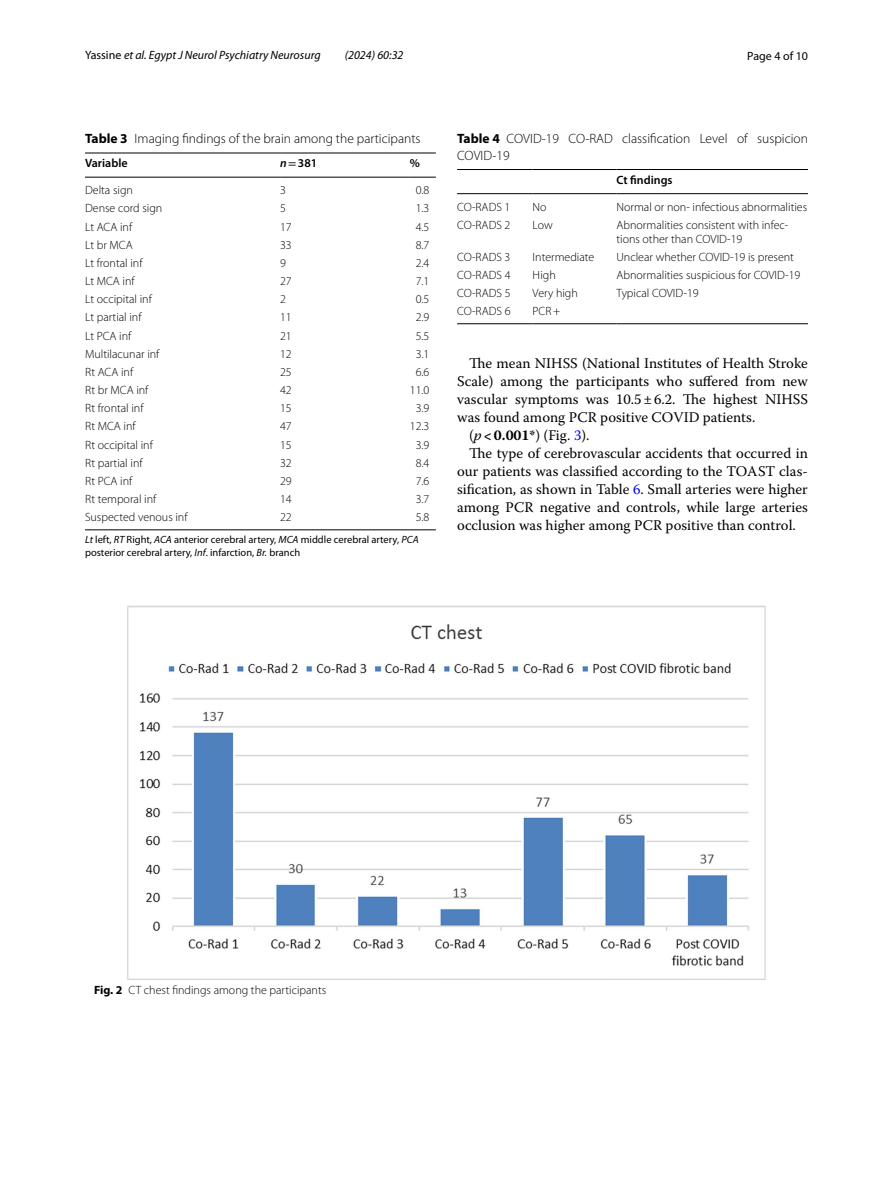
<style>
.page{position:relative;width:893px;height:1187px;background:#fff}
.page>*{position:absolute;margin:0;border:0;box-sizing:border-box;transform-origin:0 0}
.t1{font:14.7px "Warnock Pro";color:#000}
.t2{font:300 13.5px/16.5px "Myriad Pro";color:#000}
.t3{font:300 12px/13.5px "Myriad Pro";color:#000}
.t4{font:italic 12px "Myriad Pro";color:#000}
.t5{font:600 12px "Myriad Pro";color:#000}
.t6{font:12px "Myriad Pro";color:#000}
.t7{font:10.5px/12.8px "Myriad Pro";color:#000}
.s1{font-style:normal}
.s2{font-weight:700}
.s3{font-style:italic}
.s4{font-family:"STIX";font-weight:400}
.s5{color:#00f}
</style>
<div class="page">
<hr style="left:85px;top:153px;width:195px;height:1px;background:#000">
<hr style="left:85px;top:177px;width:195px;height:1px;background:#000">
<hr style="left:280px;top:153px;width:130px;height:1px;background:#000">
<hr style="left:280px;top:177px;width:130px;height:1px;background:#000">
<svg style="left:410px;top:153px;width:26px;height:1px"></svg>
<svg style="left:410px;top:177px;width:26px;height:1px"></svg>
<hr style="left:85px;top:529px;width:195px;height:1px;background:#000">
<hr style="left:280px;top:529px;width:130px;height:1px;background:#000">
<svg style="left:410px;top:529px;width:26px;height:1px"></svg>
<img style="left:128px;top:605px;width:637px;height:374px">
<hr style="left:457px;top:169px;width:76px;height:1px;background:#000">
<hr style="left:457px;top:193px;width:76px;height:1px;background:#000">
<hr style="left:533px;top:169px;width:83px;height:1px;background:#000">
<hr style="left:533px;top:193px;width:83px;height:1px;background:#000">
<hr style="left:616px;top:169px;width:192px;height:1px;background:#000">
<hr style="left:616px;top:193px;width:192px;height:1px;background:#000">
<hr style="left:457px;top:323px;width:76px;height:1px;background:#000">
<hr style="left:533px;top:323px;width:83px;height:1px;background:#000">
<hr style="left:616px;top:323px;width:192px;height:1px;background:#000">
<p class="t4" style="left:85px;top:48px;width:237px"><span class="s1">Yassine</span> et al. Egypt J Neurol Psychiatry Neurosurg</p>
<p class="t4" style="left:345px;top:48px;width:60px">(2024) 60:32</p>
<p class="t6" style="left:747px;top:48px;width:62px">Page 4 of 10</p>
<p class="t2" style="left:85px;top:130px;width:337px"><span class="s2">Table 3</span> Imaging findings of the brain among the participants</p>
<p class="t5" style="left:85px;top:156px;width:44px">Variable</p>
<p class="t5" style="left:280px;top:156px;width:39px"><span class="s3">n</span><span class="s4">=</span>381</p>
<p class="t5" style="left:410px;top:156px;width:12px">%</p>
<p class="t3" style="left:85px;top:184px;width:49px">Delta sign</p>
<p class="t3" style="left:280px;top:184px;width:7px">3</p>
<p class="t3" style="left:416px;top:184px;width:15px">0.8</p>
<p class="t3" style="left:85px;top:202px;width:79px">Dense cord sign</p>
<p class="t3" style="left:280px;top:202px;width:7px">5</p>
<p class="t3" style="left:416px;top:202px;width:15px">1.3</p>
<p class="t3" style="left:85px;top:220px;width:49px">Lt ACA inf</p>
<p class="t3" style="left:280px;top:220px;width:13px">17</p>
<p class="t3" style="left:416px;top:220px;width:15px">4.5</p>
<p class="t3" style="left:85px;top:238px;width:49px">Lt br MCA</p>
<p class="t3" style="left:280px;top:238px;width:13px">33</p>
<p class="t3" style="left:416px;top:238px;width:15px">8.7</p>
<p class="t3" style="left:85px;top:256px;width:59px">Lt frontal inf</p>
<p class="t3" style="left:280px;top:256px;width:7px">9</p>
<p class="t3" style="left:416px;top:256px;width:15px">2.4</p>
<p class="t3" style="left:85px;top:274px;width:51px">Lt MCA inf</p>
<p class="t3" style="left:280px;top:274px;width:13px">27</p>
<p class="t3" style="left:416px;top:274px;width:15px">7.1</p>
<p class="t3" style="left:85px;top:293px;width:68px">Lt occipital inf</p>
<p class="t3" style="left:280px;top:293px;width:7px">2</p>
<p class="t3" style="left:416px;top:293px;width:15px">0.5</p>
<p class="t3" style="left:85px;top:311px;width:58px">Lt partial inf</p>
<p class="t3" style="left:280px;top:311px;width:13px">11</p>
<p class="t3" style="left:416px;top:311px;width:15px">2.9</p>
<p class="t3" style="left:85px;top:329px;width:48px">Lt PCA inf</p>
<p class="t3" style="left:280px;top:329px;width:13px">21</p>
<p class="t3" style="left:416px;top:329px;width:15px">5.5</p>
<p class="t3" style="left:85px;top:347px;width:76px">Multilacunar inf</p>
<p class="t3" style="left:280px;top:347px;width:13px">12</p>
<p class="t3" style="left:416px;top:347px;width:15px">3.1</p>
<p class="t3" style="left:85px;top:365px;width:50px">Rt ACA inf</p>
<p class="t3" style="left:280px;top:365px;width:13px">25</p>
<p class="t3" style="left:416px;top:365px;width:15px">6.6</p>
<p class="t3" style="left:85px;top:383px;width:65px">Rt br MCA inf</p>
<p class="t3" style="left:280px;top:383px;width:13px">42</p>
<p class="t3" style="left:410px;top:383px;width:21px">11.0</p>
<p class="t3" style="left:85px;top:401px;width:60px">Rt frontal inf</p>
<p class="t3" style="left:280px;top:401px;width:13px">15</p>
<p class="t3" style="left:416px;top:401px;width:15px">3.9</p>
<p class="t3" style="left:85px;top:420px;width:52px">Rt MCA inf</p>
<p class="t3" style="left:280px;top:420px;width:13px">47</p>
<p class="t3" style="left:410px;top:420px;width:21px">12.3</p>
<p class="t3" style="left:85px;top:438px;width:69px">Rt occipital inf</p>
<p class="t3" style="left:280px;top:438px;width:13px">15</p>
<p class="t3" style="left:416px;top:438px;width:15px">3.9</p>
<p class="t3" style="left:85px;top:456px;width:59px">Rt partial inf</p>
<p class="t3" style="left:280px;top:456px;width:13px">32</p>
<p class="t3" style="left:416px;top:456px;width:15px">8.4</p>
<p class="t3" style="left:85px;top:474px;width:49px">Rt PCA inf</p>
<p class="t3" style="left:280px;top:474px;width:13px">29</p>
<p class="t3" style="left:416px;top:474px;width:15px">7.6</p>
<p class="t3" style="left:85px;top:492px;width:73px">Rt temporal inf</p>
<p class="t3" style="left:280px;top:492px;width:13px">14</p>
<p class="t3" style="left:416px;top:492px;width:15px">3.7</p>
<p class="t3" style="left:85px;top:510px;width:104px">Suspected venous inf</p>
<p class="t3" style="left:280px;top:510px;width:13px">22</p>
<p class="t3" style="left:416px;top:510px;width:15px">5.8</p>
<p class="t7" style="left:85px;top:533px;width:335px"><span class="s3">Lt</span> left, <span class="s3">RT</span> Right, <span class="s3">ACA</span> anterior cerebral artery, <span class="s3">MCA</span> middle cerebral artery, <span class="s3">PCA </span>posterior cerebral artery, <span class="s3">Inf</span>. infarction, <span class="s3">Br.</span> branch</p>
<p class="t2" style="left:457px;top:130px;width:352px"><span class="s2">Table 4</span> COVID-19 CO-RAD classification Level of suspicion<br>COVID-19</p>
<p class="t5" style="left:616px;top:172px;width:58px">Ct findings</p>
<p class="t3" style="left:457px;top:200px;width:55px">CO-RADS 1</p>
<p class="t3" style="left:533px;top:200px;width:16px">No</p>
<p class="t3" style="left:616px;top:200px;width:192px">Normal or non- infectious abnormalities</p>
<p class="t3" style="left:457px;top:218px;width:55px">CO-RADS 2</p>
<p class="t3" style="left:533px;top:218px;width:22px">Low</p>
<p class="t3" style="left:616px;top:218px;width:173px">Abnormalities consistent with infec&shy;tions other than COVID-19</p>
<p class="t3" style="left:457px;top:250px;width:55px">CO-RADS 3</p>
<p class="t3" style="left:533px;top:250px;width:63px">Intermediate</p>
<p class="t3" style="left:616px;top:250px;width:179px">Unclear whether COVID-19 is present</p>
<p class="t3" style="left:457px;top:268px;width:55px">CO-RADS 4</p>
<p class="t3" style="left:533px;top:268px;width:25px">High</p>
<p class="t3" style="left:616px;top:268px;width:185px">Abnormalities suspicious for COVID-19</p>
<p class="t3" style="left:457px;top:286px;width:55px">CO-RADS 5</p>
<p class="t3" style="left:533px;top:286px;width:47px">Very high</p>
<p class="t3" style="left:616px;top:286px;width:84px">Typical COVID-19</p>
<p class="t3" style="left:457px;top:304px;width:55px">CO-RADS 6</p>
<p class="t3" style="left:533px;top:304px;width:29px">PCR+</p>
<p class="t1" style="left:469px;top:354px;width:340px">The mean NIHSS (National Institutes of Health Stroke</p>
<p class="t1" style="left:457px;top:372px;width:352px">Scale) among the participants who suffered from new</p>
<p class="t1" style="left:457px;top:390px;width:352px">vascular symptoms was 10.5±6.2. The highest NIHSS</p>
<p class="t1" style="left:457px;top:408px;width:300px">was found among PCR positive COVID patients.</p>
<p class="t1" style="left:469px;top:426px;width:122px">(<span class="s3">p</span><span class="s2">&lt;0.001*</span>) (Fig. <span class="s5">3</span>).</p>
<p class="t1" style="left:469px;top:444px;width:340px">The type of cerebrovascular accidents that occurred in</p>
<p class="t1" style="left:457px;top:462px;width:352px">our patients was classified according to the TOAST clas-</p>
<p class="t1" style="left:457px;top:480px;width:352px">sification, as shown in Table <span class="s5">6</span>. Small arteries were higher</p>
<p class="t1" style="left:457px;top:498px;width:352px">among PCR negative and controls, while large arteries</p>
<p class="t1" style="left:457px;top:516px;width:340px">occlusion was higher among PCR positive than control.</p>
<p class="t3" style="left:94px;top:983px;width:234px"><span class="s2">Fig. 2</span> CT chest findings among the participants</p>
</div>
